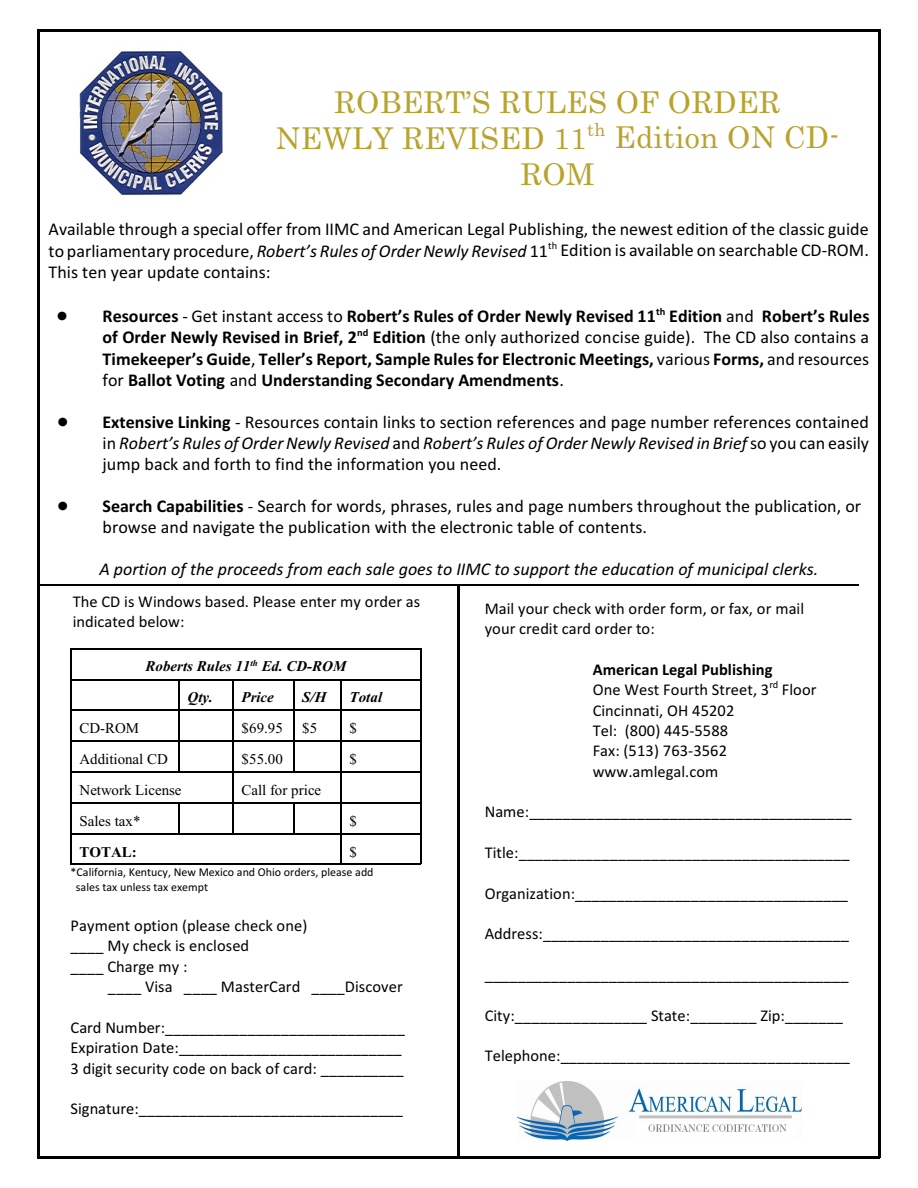
<style>
.page{position:relative;width:918px;height:1188px;background:#fff}
.page>*{position:absolute;margin:0;border:0;box-sizing:border-box;transform-origin:0 0}
.t1{font:30px/36px "Century";letter-spacing:.01em;color:#b8a32e;text-align:center}
.t2{font:18px/21px "Calibri";color:#000;text-align:justify}
.t3{font:700 18px/21px "Calibri";color:#000;text-align:justify}
.t4{font:italic 18px "Calibri";color:#000}
.t5{font:16.5px/20.4px "Calibri";color:#000}
.t6{font:15px "Times New Roman";color:#000}
.t7{font:italic 700 15px/30.8px "Times New Roman";color:#000}
.t8{font:700 15px "Times New Roman";color:#000}
.t9{font:12px/14.7px "Calibri";color:#000}
.s1{font-style:italic}
.s2{font-weight:400}
.s3{font-weight:700}
</style>
<div class="page">
<hr style="left:38px;top:30px;width:2px;height:1128px;background:#000">
<hr style="left:878px;top:30px;width:2px;height:1128px;background:#000">
<hr style="left:38px;top:30px;width:842px;height:2px;background:#000">
<hr style="left:38px;top:1156px;width:842px;height:2px;background:#000">
<img style="left:79px;top:51px;width:144px;height:144px">
<hr style="left:38px;top:584px;width:820px;height:2px;background:#000">
<hr style="left:458px;top:585px;width:2px;height:573px;background:#000">
<hr style="left:71px;top:648px;width:1px;height:31px;background:#000">
<hr style="left:420px;top:648px;width:1px;height:31px;background:#000">
<hr style="left:71px;top:648px;width:350px;height:1px;background:#000">
<hr style="left:71px;top:679px;width:1px;height:31px;background:#000">
<hr style="left:71px;top:679px;width:107px;height:1px;background:#000">
<hr style="left:179px;top:679px;width:1px;height:31px;background:#000">
<hr style="left:179px;top:679px;width:53px;height:1px;background:#000">
<hr style="left:233px;top:679px;width:1px;height:31px;background:#000">
<hr style="left:233px;top:679px;width:60px;height:1px;background:#000">
<hr style="left:293px;top:679px;width:2px;height:31px;background:#000">
<hr style="left:293px;top:679px;width:47px;height:1px;background:#000">
<hr style="left:341px;top:679px;width:1px;height:31px;background:#000">
<hr style="left:420px;top:679px;width:1px;height:31px;background:#000">
<hr style="left:341px;top:679px;width:80px;height:1px;background:#000">
<hr style="left:71px;top:710px;width:1px;height:31px;background:#000">
<hr style="left:71px;top:710px;width:107px;height:1px;background:#000">
<hr style="left:179px;top:710px;width:1px;height:31px;background:#000">
<hr style="left:179px;top:710px;width:53px;height:1px;background:#000">
<hr style="left:233px;top:710px;width:1px;height:31px;background:#000">
<hr style="left:233px;top:710px;width:60px;height:1px;background:#000">
<hr style="left:293px;top:710px;width:2px;height:31px;background:#000">
<hr style="left:293px;top:710px;width:47px;height:1px;background:#000">
<hr style="left:341px;top:710px;width:1px;height:31px;background:#000">
<hr style="left:420px;top:710px;width:1px;height:31px;background:#000">
<hr style="left:341px;top:710px;width:80px;height:1px;background:#000">
<hr style="left:71px;top:741px;width:1px;height:30px;background:#000">
<hr style="left:71px;top:741px;width:107px;height:1px;background:#000">
<hr style="left:179px;top:741px;width:1px;height:30px;background:#000">
<hr style="left:179px;top:741px;width:53px;height:1px;background:#000">
<hr style="left:233px;top:741px;width:1px;height:30px;background:#000">
<hr style="left:233px;top:741px;width:60px;height:1px;background:#000">
<hr style="left:293px;top:741px;width:2px;height:30px;background:#000">
<hr style="left:293px;top:741px;width:47px;height:1px;background:#000">
<hr style="left:341px;top:741px;width:1px;height:30px;background:#000">
<hr style="left:420px;top:741px;width:1px;height:30px;background:#000">
<hr style="left:341px;top:741px;width:80px;height:1px;background:#000">
<hr style="left:71px;top:772px;width:1px;height:30px;background:#000">
<hr style="left:71px;top:772px;width:107px;height:1px;background:#000">
<hr style="left:179px;top:772px;width:53px;height:1px;background:#000">
<hr style="left:233px;top:772px;width:1px;height:30px;background:#000">
<hr style="left:233px;top:772px;width:60px;height:1px;background:#000">
<hr style="left:293px;top:772px;width:47px;height:1px;background:#000">
<hr style="left:341px;top:772px;width:1px;height:30px;background:#000">
<hr style="left:420px;top:772px;width:1px;height:30px;background:#000">
<hr style="left:341px;top:772px;width:80px;height:1px;background:#000">
<hr style="left:71px;top:803px;width:1px;height:30px;background:#000">
<hr style="left:71px;top:803px;width:107px;height:1px;background:#000">
<hr style="left:179px;top:803px;width:1px;height:30px;background:#000">
<hr style="left:179px;top:803px;width:53px;height:1px;background:#000">
<hr style="left:233px;top:803px;width:1px;height:30px;background:#000">
<hr style="left:233px;top:803px;width:60px;height:1px;background:#000">
<hr style="left:293px;top:803px;width:2px;height:30px;background:#000">
<hr style="left:293px;top:803px;width:47px;height:1px;background:#000">
<hr style="left:341px;top:803px;width:1px;height:30px;background:#000">
<hr style="left:420px;top:803px;width:1px;height:30px;background:#000">
<hr style="left:341px;top:803px;width:80px;height:1px;background:#000">
<hr style="left:71px;top:834px;width:1px;height:30px;background:#000">
<hr style="left:71px;top:834px;width:107px;height:1px;background:#000">
<hr style="left:71px;top:863px;width:107px;height:1px;background:#000">
<hr style="left:179px;top:834px;width:53px;height:1px;background:#000">
<hr style="left:179px;top:863px;width:53px;height:1px;background:#000">
<hr style="left:233px;top:834px;width:60px;height:1px;background:#000">
<hr style="left:233px;top:863px;width:60px;height:1px;background:#000">
<hr style="left:293px;top:834px;width:47px;height:1px;background:#000">
<hr style="left:293px;top:863px;width:47px;height:1px;background:#000">
<hr style="left:341px;top:834px;width:1px;height:30px;background:#000">
<hr style="left:420px;top:834px;width:1px;height:30px;background:#000">
<hr style="left:341px;top:834px;width:80px;height:1px;background:#000">
<hr style="left:341px;top:863px;width:80px;height:1px;background:#000">
<img style="left:517px;top:1082px;width:285px;height:58px">
<h1 class="t1" style="left:276px;top:86px;width:565px">ROBERT’S RULES OF ORDER<br>NEWLY REVISED 11<sup>th</sup> Edition ON CD-<br>ROM</h1>
<p class="t2" style="left:49px;top:219px;width:822px;line-height:21.9px">Available through a special offer from IIMC and American Legal Publishing, the newest edition of the classic guide to parliamentary procedure, <span class="s1">Robert’s Rules ofOrder Newly Revised</span> 11<sup>th</sup> Edition is available on searchable CD-ROM.<br>This ten year update contains:</p>
<p class="t3" style="left:103px;top:307px;width:768px">Resources <span class="s2">- Get instant access to</span> Robert’s Rules of Order Newly Revised 11<sup>th</sup> Edition <span class="s2">and</span> Robert’s Rules of Order Newly Revised in Brief, 2<sup>nd</sup> Edition <span class="s2">(the only authorized concise guide). The CD also contains a </span>Timekeeper’s Guide<span class="s2">,</span> Teller’s Report, Sample Rules for Electronic Meetings, <span class="s2">various</span> Forms, <span class="s2">and resources for</span> Ballot Voting <span class="s2">and</span> Understanding Secondary Amendments<span class="s2">.</span></p>
<p class="t2" style="left:103px;top:413px;width:768px"><span class="s3">Extensive Linking</span> - Resources contain links to section references and page number references contained in <span class="s1">Robert’s Rules of Order Newly Revised</span> and <span class="s1">Robert’s Rules of Order Newly Revised in Brief</span> so you can easily jump back and forth to find the information you need.</p>
<p class="t2" style="left:103px;top:497px;width:760px"><span class="s3">Search Capabilities</span> - Search for words, phrases, rules and page numbers throughout the publication, or browse and navigate the publication with the electronic table of contents.</p>
<p class="t4" style="left:99px;top:562px;width:721px">A portion of the proceeds from each sale goes to IIMC to support the education of municipal clerks.</p>
<p class="t5" style="left:73px;top:592px;width:349px">The CD is Windows based. Please enter my order as indicated below:</p>
<p class="t5" style="left:485px;top:599px;width:321px">Mail your check with order form, or fax, or mail your credit card order to:</p>
<p class="t5" style="left:593px;top:660px;width:225px"><span class="s3">American Legal Publishing<br></span>One West Fourth Street, 3<sup>rd</sup> Floor<br>Cincinnati, OH 45202<br>Tel: (800) 445-5588<br>Fax: (513) 763-3562 www.amlegal.com</p>
<p class="t5" style="left:485px;top:803px;width:368px">Name:_______________________________________</p>
<p class="t5" style="left:485px;top:844px;width:366px">Title:________________________________________</p>
<p class="t5" style="left:485px;top:884px;width:365px">Organization:_________________________________</p>
<p class="t5" style="left:485px;top:925px;width:366px">Address:_____________________________________</p>
<p class="t5" style="left:485px;top:966px;width:365px">____________________________________________</p>
<p class="t5" style="left:485px;top:1006px;width:360px">City:________________ State:________ Zip:_______</p>
<p class="t5" style="left:485px;top:1047px;width:367px">Telephone:___________________________________</p>
<p class="t7" style="left:188px;top:653px;width:160px;text-indent:-42px">Roberts Rules 11<sup>th</sup> Ed. CD-ROM<br>Qty.</p>
<p class="t7" style="left:242px;top:683px;width:34px">Price</p>
<p class="t7" style="left:302px;top:683px;width:26px">S/H</p>
<p class="t7" style="left:350px;top:683px;width:34px">Total</p>
<p class="t6" style="left:80px;top:722px;width:61px">CD-ROM</p>
<p class="t6" style="left:242px;top:722px;width:43px">$69.95</p>
<p class="t6" style="left:302px;top:722px;width:17px">$5</p>
<p class="t6" style="left:349px;top:722px;width:9px">$</p>
<p class="t6" style="left:80px;top:753px;width:90px">Additional CD</p>
<p class="t6" style="left:242px;top:753px;width:43px">$55.00</p>
<p class="t6" style="left:349px;top:753px;width:9px">$</p>
<p class="t6" style="left:80px;top:784px;width:103px">Network License</p>
<p class="t6" style="left:241px;top:784px;width:81px">Call for price</p>
<p class="t6" style="left:80px;top:815px;width:62px">Sales tax*</p>
<p class="t6" style="left:350px;top:815px;width:9px">$</p>
<p class="t8" style="left:80px;top:847px;width:59px">TOTAL:</p>
<p class="t6" style="left:350px;top:846px;width:9px">$</p>
<p class="t9" style="left:76px;top:866px;width:299px;text-indent:-5px">*California, Kentucy, New Mexico and Ohio orders, please add sales tax unless tax exempt</p>
<p class="t5" style="left:71px;top:917px;width:238px">Payment option (please check one) ____ My check is enclosed<br>____ Charge my :</p>
<p class="t5" style="left:108px;top:978px;width:297px">____ Visa ____ MasterCard ____Discover</p>
<p class="t5" style="left:71px;top:1019px;width:336px">Card Number:_____________________________<br>Expiration Date:___________________________<br>3 digit security code on back of card: __________</p>
<p class="t5" style="left:71px;top:1100px;width:334px">Signature:________________________________</p>
</div>
